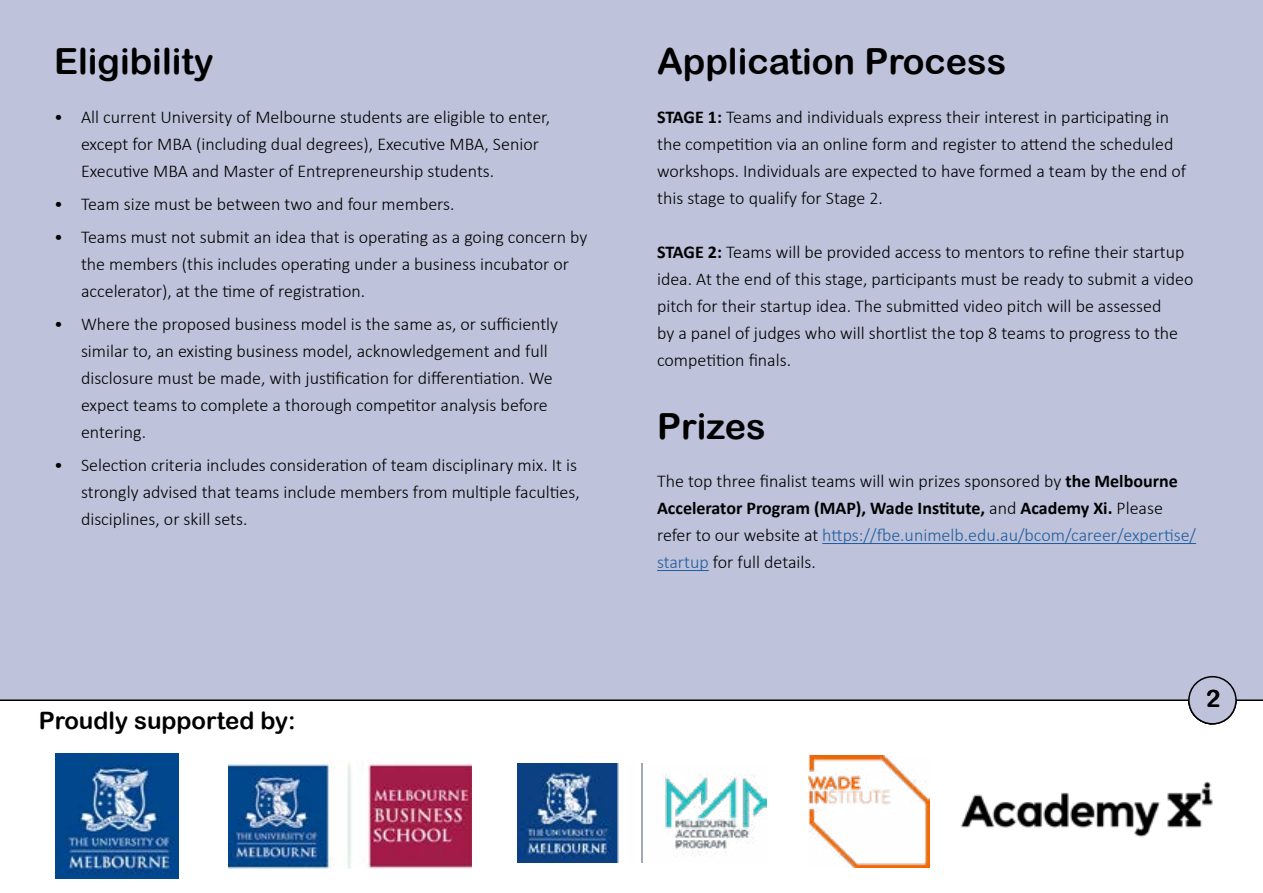
<style>
.page{position:relative;width:1263px;height:893px;background:#fff}
.page>*{position:absolute;margin:0;border:0;box-sizing:border-box;transform-origin:0 0}
.t1{font:36px "Arial Rounded MT Bold";color:#000}
.t2{font:24px "Arial Rounded MT Bold";color:#000}
.t3{font:300 18px/27px "Calibri";color:#000}
.s1{font-weight:700}
.s2{color:#215e9e}
</style>
<div class="page">
<div style="left:0;top:0;width:1263px;height:701px;background:#bec2da"></div>
<div style="left:1189px;top:677px;width:47px;height:47px;background:#bec2da;border-radius:50%"></div>
<div style="left:1188px;top:676px;width:49px;height:48px;border:2px solid #000;border-radius:50%"></div>
<hr style="left:822px;top:543px;width:374px;height:1px;background:#215e9e">
<hr style="left:657px;top:570px;width:52px;height:1px;background:#215e9e">
<svg style="left:1187px;top:699px;width:50px;height:26px"></svg>
<img style="left:808px;top:755px;width:121px;height:112px">
<img style="left:960px;top:782px;width:253px;height:55px">
<img style="left:55px;top:754px;width:124px;height:125px">
<img style="left:517px;top:763px;width:249px;height:99px">
<img style="left:228px;top:761px;width:244px;height:107px">
<h1 class="t1" style="left:54px;top:40px;width:161px">Eligibility</h1>
<p class="t3" style="left:81px;top:103px;width:471px;text-indent:-27px">• All current University of Melbourne students are eligible to enter, except for MBA (including dual degrees), Executive MBA, Senior<br>Executive MBA and Master of Entrepreneurship students.</p>
<p class="t3" style="left:54px;top:190px;width:402px">• Team size must be between two and four members.</p>
<p class="t3" style="left:81px;top:223px;width:508px;text-indent:-27px">• Teams must not submit an idea that is operating as a going concern by the members (this includes operating under a business incubator or accelerator), at the time of registration.</p>
<p class="t3" style="left:81px;top:310px;width:479px;text-indent:-27px">• Where the proposed business model is the same as, or sufficiently similar to, an existing business model, acknowledgement and full disclosure must be made, with justification for differentiation. We expect teams to complete a thorough competitor analysis before entering.</p>
<p class="t3" style="left:81px;top:451px;width:500px;text-indent:-27px">• Selection criteria includes consideration of team disciplinary mix. It is strongly advised that teams include members from multiple faculties, disciplines, or skill sets.</p>
<h2 class="t2" style="left:39px;top:706px;width:258px">Proudly supported by:</h2>
<h1 class="t1" style="left:657px;top:40px;width:351px">Application Process</h1>
<p class="t3" style="left:657px;top:103px;width:531px"><span class="s1">STAGE 1:</span> Teams and individuals express their interest in participating in the competition via an online form and register to attend the scheduled workshops. Individuals are expected to have formed a team by the end of this stage to qualify for Stage 2.</p>
<p class="t3" style="left:657px;top:238px;width:538px"><span class="s1">STAGE 2:</span> Teams will be provided access to mentors to refine their startup idea. At the end of this stage, participants must be ready to submit a video pitch for their startup idea. The submitted video pitch will be assessed<br>by a panel of judges who will shortlist the top 8 teams to progress to the competition finals.</p>
<h1 class="t1" style="left:657px;top:404px;width:110px">Prizes</h1>
<p class="t3" style="left:657px;top:468px;width:541px">The top three finalist teams will win prizes sponsored by <span class="s1">the Melbourne Accelerator Program (MAP), Wade Institute,</span> and <span class="s1">Academy Xi.</span> Please refer to our website at <span class="s2">https://fbe.unimelb.edu.au/bcom/career/expertise/ startup</span> for full details.</p>
<h2 class="t2" style="left:1206px;top:684px;width:16px">2</h2>
</div>
